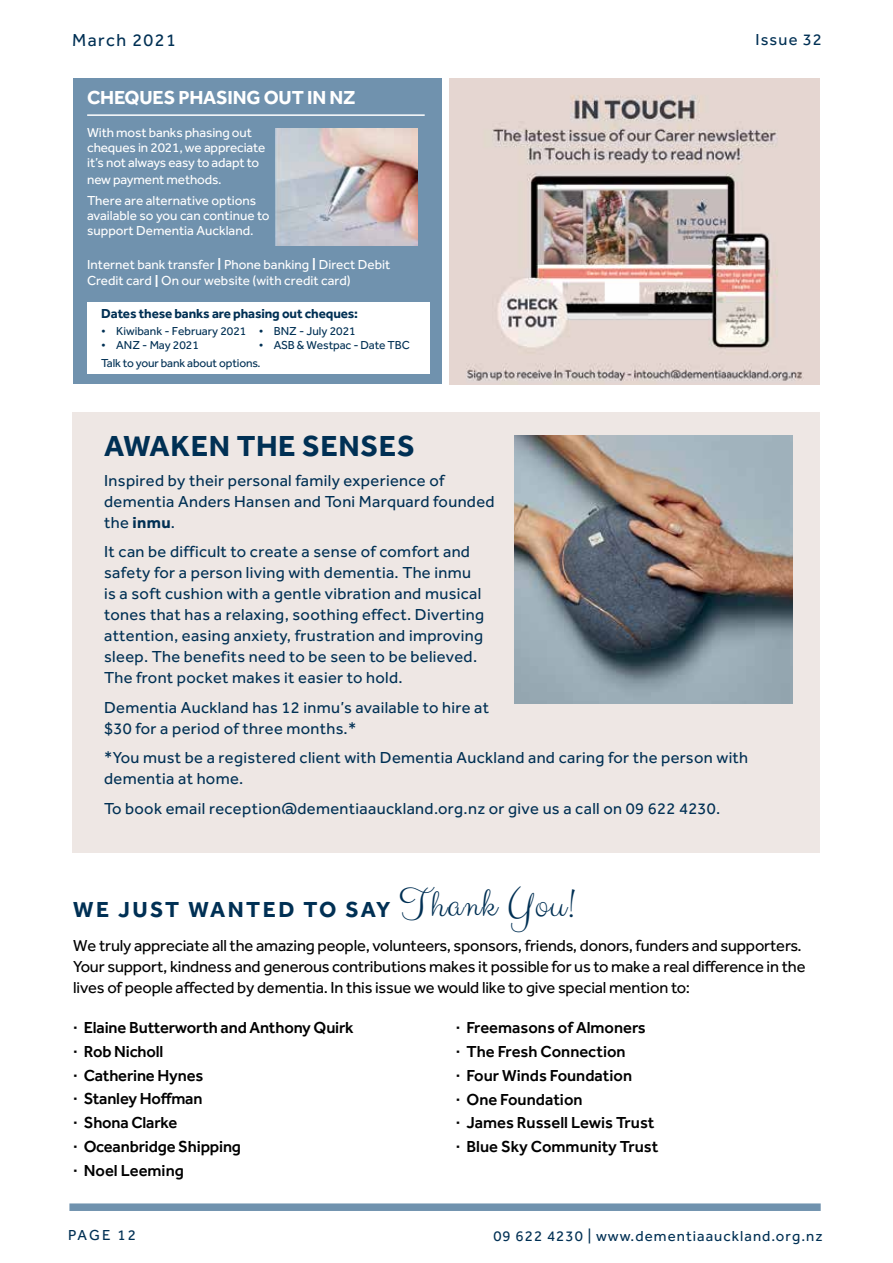
<style>
.page{position:relative;width:893px;height:1263px;background:#fff}
.page>*{position:absolute;margin:0;border:0;box-sizing:border-box;transform-origin:0 0}
.t1{font:700 30px "Effra";letter-spacing:.02em;color:#003054}
.t2{font:700 22.5px "Effra";letter-spacing:.11em;color:#003054}
.t3{font:700 19.5px "Effra";letter-spacing:-.01em;color:#fff}
.t4{font:18px "Effra";letter-spacing:.08em;color:#003054}
.t5{font:16.5px/21px "Effra";letter-spacing:.02em;color:#003054}
.t6{font:16.5px/21px "Effra";letter-spacing:-.01em;color:#000}
.t7{font:500 16.5px/23.7px "Effra";letter-spacing:-.01em;color:#000}
.t8{font:15px "Effra";letter-spacing:.07em;color:#003054}
.t9{font:13.5px/15.8px "Effra";color:#fff}
.t10{font:700 13.5px "Effra";letter-spacing:-.01em;color:#003054}
.t11{font:12px/17.7px "Effra";letter-spacing:-.01em;color:#003054}
.s1{font-size:18px}
.s2{font-weight:700}
.s3{font-family:"Clicker Script";font-weight:400;font-size:42px}
</style>
<div class="page">
<div style="left:69px;top:1203px;width:752px;height:8px;background:#7092ae"></div>
<div style="left:72px;top:412px;width:748px;height:440px;background:#eee7e4"></div>
<img style="left:515px;top:435px;width:277px;height:268px">
<img style="left:450px;top:79px;width:370px;height:305px">
<div style="left:73px;top:79px;width:369px;height:305px;background:#7092ae"></div>
<div style="left:87px;top:302px;width:342px;height:72px;background:#fff"></div>
<hr style="left:87px;top:114px;width:338px;height:2px;background:#fff">
<img style="left:275px;top:129px;width:143px;height:117px">
<p class="t4" style="left:72px;top:30px;width:105px">March 2021</p>
<p class="t5" style="left:755px;top:29px;width:68px">Issue 32</p>
<p class="t3" style="left:87px;top:86px;width:270px">CHEQUES PHASING OUT IN NZ</p>
<p class="t9" style="left:87px;top:124px;width:180px">With most banks phasing out cheques in 2021, we appreciate it’s not always easy to adapt to new payment methods.</p>
<p class="t9" style="left:87px;top:192px;width:184px;line-height:15px">There are alternative options available so you can continue to support Dementia Auckland.</p>
<p class="t9" style="left:87px;top:255px;width:305px;line-height:17px">Internet bank transfer <span class="s1">I</span> Phone banking <span class="s1">I</span> Direct Debit<br>Credit card <span class="s1">I</span> On our website (with credit card)</p>
<p class="t10" style="left:101px;top:305px;width:258px">Dates these banks are phasing out cheques:</p>
<p class="t11" style="left:101px;top:322px;width:256px">• Kiwibank - February 2021 • BNZ - July 2021</p>
<p class="t11" style="left:101px;top:336px;width:99px">• ANZ - May 2021</p>
<p class="t11" style="left:101px;top:336px;width:310px;text-indent:157px">• ASB &amp; Westpac - Date TBC<br>Talk to your bank about options.</p>
<h1 class="t1" style="left:104px;top:428px;width:312px">AWAKEN THE SENSES</h1>
<p class="t5" style="left:104px;top:470px;width:392px">Inspired by their personal family experience of dementia Anders Hansen and Toni Marquard founded the <span class="s2">inmu</span>.</p>
<p class="t5" style="left:104px;top:541px;width:381px">It can be difficult to create a sense of comfort and safety for a person living with dementia. The inmu is a soft cushion with a gentle vibration and musical tones that has a relaxing, soothing effect. Diverting attention, easing anxiety, frustration and improving sleep. The benefits need to be seen to be believed.<br>The front pocket makes it easier to hold.</p>
<p class="t5" style="left:104px;top:697px;width:386px">Dementia Auckland has 12 inmu’s available to hire at $30 for a period of three months.*</p>
<p class="t5" style="left:104px;top:747px;width:646px">*You must be a registered client with Dementia Auckland and caring for the person with dementia at home.</p>
<p class="t5" style="left:104px;top:798px;width:618px">To book email reception@dementiaauckland.org.nz or give us a call on 09 622 4230.</p>
<h2 class="t2" style="left:73px;top:896px;width:504px">WE JUST WANTED TO SAY <span class="s3">Thank You!</span></h2>
<p class="t6" style="left:73px;top:935px;width:734px">We truly appreciate all the amazing people, volunteers, sponsors, friends, donors, funders and supporters.<br>Your support, kindness and generous contributions makes it possible for us to make a real difference in the lives of people affected by dementia. In this issue we would like to give special mention to:</p>
<p class="t7" style="left:73px;top:1015px;width:282px">· Elaine Butterworth and Anthony Quirk · Rob Nicholl<br>· Catherine Hynes<br>· Stanley Hoffman<br>· Shona Clarke<br>· Oceanbridge Shipping<br>· Noel Leeming</p>
<p class="t7" style="left:456px;top:1016px;width:204px">· Freemasons of Almoners<br>· The Fresh Connection<br>· Four Winds Foundation<br>· One Foundation<br>· James Russell Lewis Trust · Blue Sky Community Trust</p>
<p class="t8" style="left:68px;top:1226px;width:69px">PAGE 12</p>
<p class="t8" style="left:493px;top:1227px;width:331px">09 622 4230 | www.dementiaauckland.org.nz</p>
</div>
